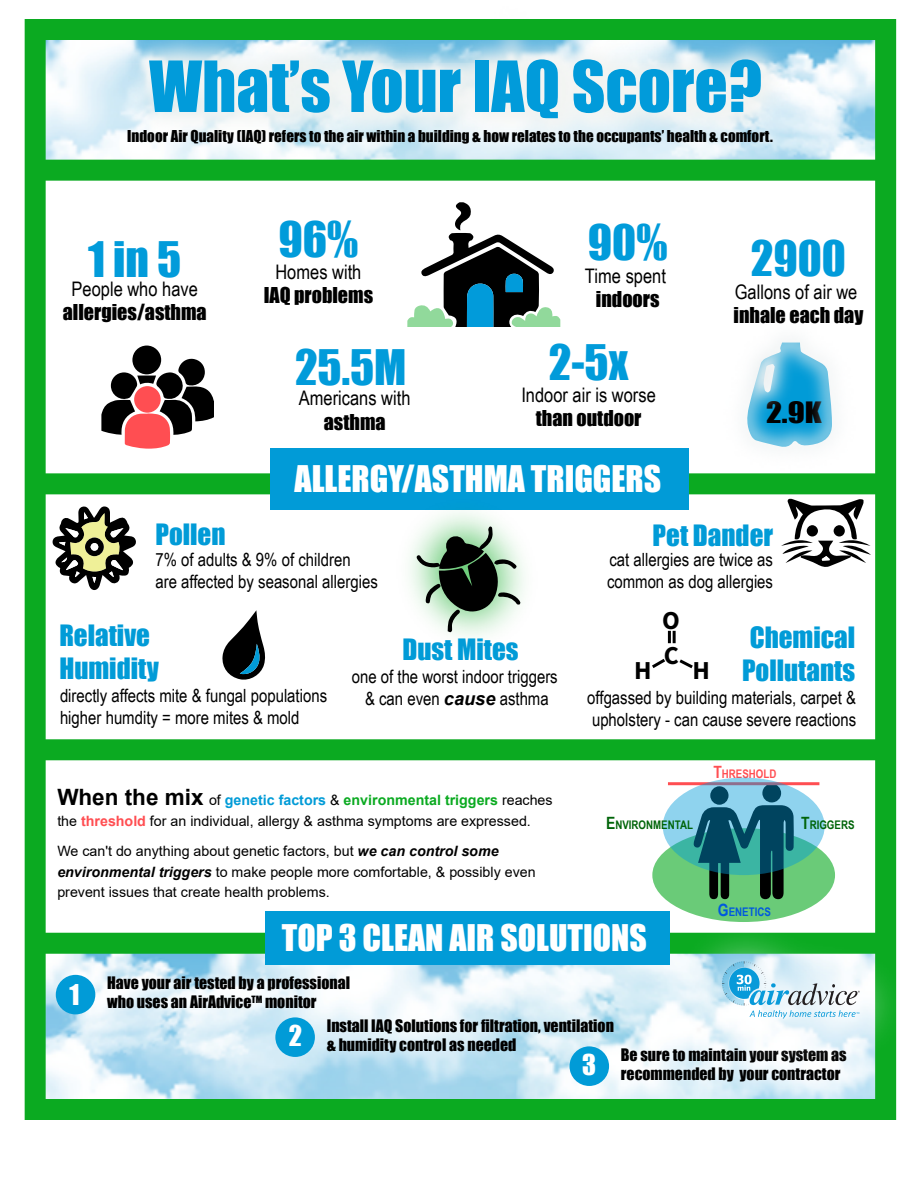
<style>
.page{position:relative;width:918px;height:1188px;background:#fff}
.page>*{position:absolute;margin:0;border:0;box-sizing:border-box;transform-origin:0 0}
.t1{font:65.1px "Impact";color:#019bda}
.t2{font:45px "Impact";color:#019bda}
.t3{font:33.75px "Impact";color:#fff}
.t4{font:27px/32.4px "Impact";color:#019bd7}
.t5{font:27px "Impact";color:#000;scale:1.16 1}
.t6{font:26.4px "Impact";color:#fff}
.t7{font:700 25.95px/34.3px "Source Sans Pro";color:#000}
.t8{font:20.1px "Arial Narrow";color:#000}
.t9{font:20.1px "Impact";color:#000}
.t10{font:18.15px/21.9px "Arial Narrow";color:#000}
.t11{font:15.75px/19px "Impact";color:#000}
.t12{font:15px "Impact";color:#000}
.t13{font:14.25px/20.2px "Arial";color:#000}
.t14{font:700 11.85px "Arial Narrow";color:#006409}
.t15{font:700 11.85px "Arial Narrow";color:#ff4e52}
.t16{font:700 11.85px "Arial Narrow";color:#0058de}
.s1{font-family:"Arial";font-weight:700;font-style:italic}
.s2{font-weight:700;font-size:22.5px}
.s3{font-weight:700;color:#019bd7}
.s4{font-weight:700;color:#0baa21}
.s5{font-weight:700;color:#ff4e52}
.s6{font-weight:700;font-style:italic}
.s7{font-size:16.95px}
</style>
<div class="page">
<img style="left:47px;top:41px;width:827px;height:119px">
<img style="left:47px;top:954px;width:827px;height:144px">
<img style="left:47px;top:63px;width:808px;height:97px">
<img style="left:86px;top:41px;width:748px;height:119px">
<div style="left:26px;top:933px;width:862px;height:21px;background:#0baa21"></div>
<div style="left:34px;top:160px;width:862px;height:21px;background:#0baa21"></div>
<div style="left:26px;top:739px;width:863px;height:21px;background:#0baa21"></div>
<div style="left:28px;top:473px;width:863px;height:21px;background:#0baa21"></div>
<div style="left:265px;top:911px;width:404px;height:54px;background:#019bd7"></div>
<div style="left:25px;top:19px;width:871px;height:1101px;border:21px solid #0baa21"></div>
<div style="left:56px;top:975px;width:39px;height:39px;background:#019bd7;border-radius:50%"></div>
<div style="left:570px;top:1046px;width:39px;height:40px;background:#019bd7;border-radius:50%"></div>
<div style="left:275px;top:1017px;width:40px;height:40px;background:#019bd7;border-radius:50%"></div>
<div style="left:132px;top:345px;width:29px;height:29px;background:#000;border-radius:50%"></div>
<svg style="left:101px;top:358px;width:113px;height:91px"></svg>
<svg style="left:407px;top:202px;width:153px;height:125px"></svg>
<div style="left:652px;top:828px;width:183px;height:94px;background:#6acb78;border-radius:50%"></div>
<svg style="left:693px;top:864px;width:100px;height:36px"></svg>
<hr style="left:668px;top:782px;width:151px;height:3px;background:#ff4e52">
<svg style="left:663px;top:778px;width:162px;height:97px;background:#4691a4"></svg>
<div style="left:270px;top:449px;width:419px;height:61px;background:#019bd7"></div>
<svg style="left:416px;top:526px;width:104px;height:106px;background:#8e9f90"></svg>
<svg style="left:52px;top:506px;width:84px;height:84px"></svg>
<div style="left:91px;top:543px;width:7px;height:8px;background:#fff;border-radius:50%"></div>
<svg style="left:668px;top:631px;width:8px;height:12px"></svg>
<svg style="left:679px;top:659px;width:14px;height:10px"></svg>
<svg style="left:652px;top:658px;width:13px;height:10px"></svg>
<svg style="left:222px;top:610px;width:44px;height:70px"></svg>
<svg style="left:781px;top:506px;width:90px;height:61px"></svg>
<img style="left:663px;top:906px;width:234px;height:176px">
<svg style="left:722px;top:961px;width:138px;height:58px"></svg>
<img style="left:688px;top:284px;width:203px;height:222px">
<h1 class="t1" style="left:149px;top:36px;width:614px">What’s Your IAQ Score?</h1>
<p class="t12" style="left:127px;top:125px;width:647px">Indoor Air Quality (IAQ) refers to the air within a building &amp; how relates to the occupants’ health &amp; comfort.</p>
<h2 class="t2" style="left:88px;top:225px;width:95px">1 in 5</h2>
<p class="t8" style="left:72px;top:275px;width:128px">People who have</p>
<p class="t9" style="left:63px;top:297px;width:145px">allergies/asthma</p>
<h2 class="t2" style="left:278px;top:204px;width:81px">96%</h2>
<p class="t8" style="left:275px;top:257px;width:87px">Homes with</p>
<p class="t9" style="left:264px;top:279px;width:111px">IAQ problems</p>
<h2 class="t2" style="left:295px;top:332px;width:113px">25.5M</h2>
<p class="t8" style="left:299px;top:384px;width:113px">Americans with</p>
<p class="t9" style="left:324px;top:406px;width:63px">asthma</p>
<h2 class="t2" style="left:588px;top:208px;width:81px">90%</h2>
<p class="t8" style="left:585px;top:261px;width:83px">Time spent</p>
<p class="t9" style="left:596px;top:284px;width:65px">indoors</p>
<h2 class="t2" style="left:549px;top:328px;width:81px">2-5x</h2>
<p class="t8" style="left:521px;top:381px;width:136px">Indoor air is worse</p>
<p class="t9" style="left:536px;top:403px;width:107px">than outdoor</p>
<h3 class="t3" style="left:295px;top:453px;width:368px">ALLERGY/ASTHMA TRIGGERS</h3>
<h2 class="t2" style="left:751px;top:224px;width:97px">2900</h2>
<p class="t8" style="left:735px;top:277px;width:124px">Gallons of air we</p>
<p class="t9" style="left:734px;top:300px;width:131px">inhale each day</p>
<h3 class="t5" style="left:766px;top:391px;width:49px">2.9K</h3>
<h3 class="t4" style="left:155px;top:517px;width:72px">Pollen</h3>
<p class="t10" style="left:155px;top:548px;width:224px">7% of adults &amp; 9% of children<br>are affected by seasonal allergies</p>
<h3 class="t4" style="left:59px;top:619px;width:101px">Relative<br>Humidity</h3>
<p class="t10" style="left:60px;top:684px;width:269px">directly affects mite &amp; fungal populations higher humdity = more mites &amp; mold</p>
<h3 class="t4" style="left:402px;top:633px;width:118px">Dust Mites</h3>
<p class="t10" style="left:352px;top:665px;width:207px;text-align:center">one of the worst indoor triggers &amp; can even <span class="s1">cause</span> asthma</p>
<p class="t13" style="left:57px;top:790px;width:497px"><span class="s2">When the mix</span> of <span class="s3">genetic factors</span> &amp; <span class="s4">environmental triggers</span> reaches the <span class="s5">threshold</span> for an individual, allergy &amp; asthma symptoms are expressed.</p>
<p class="t13" style="left:57px;top:841px;width:480px">We can't do anything about genetic factors, but <span class="s6">we can control some environmental triggers</span> to make people more comfortable, &amp; possibly even prevent issues that create health problems.</p>
<h3 class="t4" style="left:653px;top:519px;width:122px">Pet Dander</h3>
<p class="t10" style="left:607px;top:548px;width:168px">cat allergies are twice as common as dog allergies</p>
<h3 class="t7" style="left:662px;top:603px;width:19px">O<br>C</h3>
<h3 class="t7" style="left:634px;top:653px;width:19px">H</h3>
<h3 class="t7" style="left:692px;top:653px;width:19px">H</h3>
<h3 class="t4" style="left:742px;top:621px;width:115px">Chemical<br>Pollutants</h3>
<p class="t10" style="left:587px;top:686px;width:270px">offgassed by building materials, carpet &amp; upholstery - can cause severe reactions</p>
<p class="t15" style="left:713px;top:764px;width:65px"><span class="s7">T</span>HRESHOLD</p>
<p class="t14" style="left:606px;top:816px;width:88px"><span class="s7">E</span>NVIRONMENTAL</p>
<p class="t14" style="left:801px;top:816px;width:55px"><span class="s7">T</span>RIGGERS</p>
<p class="t16" style="left:718px;top:902px;width:54px"><span class="s7">G</span>ENETICS</p>
<h3 class="t6" style="left:69px;top:974px;width:12px">1</h3>
<h3 class="t3" style="left:282px;top:912px;width:367px">TOP 3 CLEAN AIR SOLUTIONS</h3>
<p class="t11" style="left:107px;top:973px;width:244px">Have your air tested by a professional who uses an AirAdvice<sup>TM</sup> monitor</p>
<h3 class="t6" style="left:289px;top:1016px;width:15px">2</h3>
<p class="t11" style="left:327px;top:1015px;width:289px">Install IAQ Solutions for filtration, ventilation &amp; humidity control as needed</p>
<h3 class="t6" style="left:582px;top:1045px;width:15px">3</h3>
<p class="t11" style="left:621px;top:1044px;width:227px">Be sure to maintain your system as recommended by your contractor</p>
</div>
